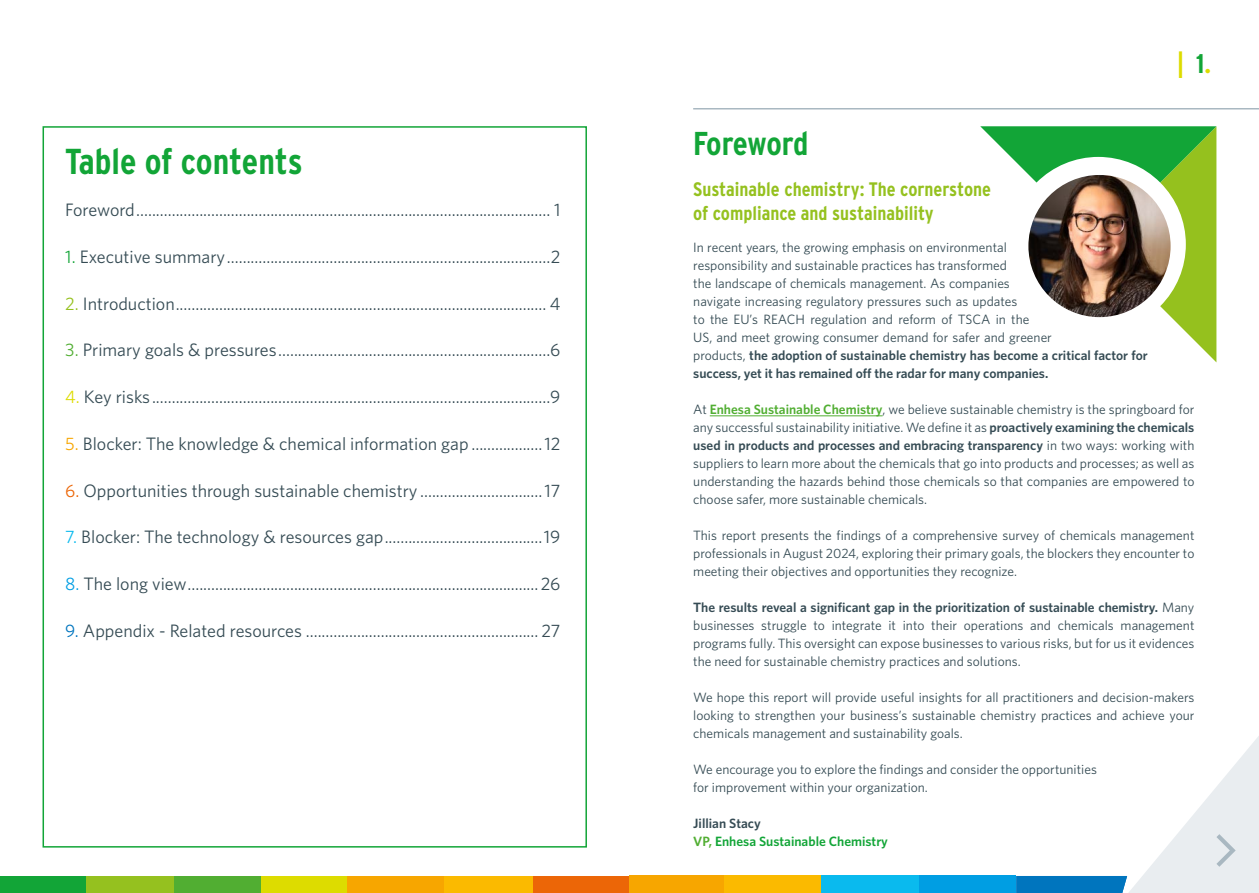
<style>
.page{position:relative;width:1259px;height:893px;background:#fff}
.page>*{position:absolute;margin:0;border:0;box-sizing:border-box;transform-origin:0 0}
.t1{font:700 36px "Interstate Condensed";color:#12a537}
.t2{font:700 33px "Interstate Condensed";letter-spacing:-.015em;color:#12a537}
.t3{font:700 27px "Interstate Condensed";color:#dddc00}
.t4{font:700 19.5px/24px "Interstate Condensed";color:#95c11f}
.t5{font:18px "Whitney";color:#354b54}
.t6{font:13.5px/18px "Whitney";color:#354b54;text-align:justify}
.t7{font:600 13.5px/18px "Whitney";color:#12a537}
.s1{color:#12a537}
.s2{color:#95c11e}
.s3{color:#51ae32}
.s4{color:#dddc00}
.s5{color:#f7a600}
.s6{color:#ec6607}
.s7{color:#0abaee}
.s8{color:#009ee3}
.s9{color:#0075be}
.s10{font-weight:600}
.s11{font-weight:600;color:#51ae32}
.s12{color:#354b54}
</style>
<div class="page">
<div style="left:0;top:876px;width:87px;height:17px;background:#12a537"></div>
<div style="left:442px;top:876px;width:92px;height:17px;background:#fbba00"></div>
<div style="left:174px;top:876px;width:87px;height:17px;background:#51ae32"></div>
<div style="left:533px;top:876px;width:96px;height:17px;background:#ec6607"></div>
<div style="left:87px;top:876px;width:87px;height:17px;background:#95c11f"></div>
<div style="left:261px;top:876px;width:87px;height:17px;background:#dddc00"></div>
<div style="left:348px;top:876px;width:96px;height:17px;background:#f7a600"></div>
<hr style="left:693px;top:108px;width:566px;height:2px;background:#a9b8c1">
<hr style="left:710px;top:416px;width:172px;height:1px;background:#51ae32">
<div style="left:918px;top:876px;width:98px;height:17px;background:#009ee3"></div>
<svg style="left:1016px;top:736px;width:243px;height:157px"></svg>
<div style="left:723px;top:876px;width:98px;height:17px;background:#fbba00"></div>
<div style="left:629px;top:876px;width:95px;height:17px;background:#f7a600"></div>
<div style="left:821px;top:876px;width:98px;height:17px;background:#0abaee"></div>
<svg style="left:980px;top:126px;width:236px;height:236px"></svg>
<img style="left:1028px;top:175px;width:142px;height:142px;border-radius:71px">
<h1 class="t1" style="left:65px;top:141px;width:239px">Table of contents</h1>
<h3 class="t5" style="left:65px;top:199px;width:496px">Foreword......................................................................................................... 1</h3>
<h3 class="t5" style="left:65px;top:246px;width:497px"><span class="s1">1.</span> Executive summary..................................................................................2</h3>
<h3 class="t5" style="left:65px;top:293px;width:496px"><span class="s2">2.</span> Introduction.............................................................................................. 4</h3>
<h3 class="t5" style="left:65px;top:339px;width:496px"><span class="s3">3.</span> Primary goals &amp; pressures.....................................................................6</h3>
<h3 class="t5" style="left:65px;top:386px;width:496px"><span class="s4">4.</span> Key risks.....................................................................................................9</h3>
<h3 class="t5" style="left:65px;top:433px;width:497px"><span class="s5">5.</span> Blocker: The knowledge &amp; chemical information gap ..................12</h3>
<h3 class="t5" style="left:65px;top:480px;width:497px"><span class="s6">6.</span> Opportunities through sustainable chemistry ...............................17</h3>
<h3 class="t5" style="left:65px;top:526px;width:497px"><span class="s7">7.</span> Blocker: The technology &amp; resources gap........................................19</h3>
<h3 class="t5" style="left:65px;top:573px;width:497px"><span class="s8">8.</span> The long view.........................................................................................26</h3>
<h3 class="t5" style="left:65px;top:620px;width:497px"><span class="s9">9.</span> Appendix - Related resources ........................................................... 27</h3>
<h3 class="t3" style="left:1177px;top:49px;width:35px">| <span class="s1">1</span>.</h3>
<h2 class="t2" style="left:693px;top:125px;width:117px">Foreword</h2>
<h3 class="t4" style="left:693px;top:177px;width:299px">Sustainable chemistry: The cornerstone of compliance and sustainability</h3>
<p class="t6" style="left:693px;top:238px;width:456px;text-align:left">In recent years, the growing emphasis on environmental<br>responsibility and sustainable practices has transformed<br>the landscape of chemicals management. As companies<br>navigate increasing regulatory pressures such as updates<br>to the EU’s REACH regulation and reform of TSCA in the<br>US, and meet growing consumer demand for safer and greener<br>products, <span class="s10">the adoption of sustainable chemistry has become a critical factor for success, yet it has remained off the radar for many companies.</span></p>
<p class="t6" style="left:693px;top:400px;width:503px">At <span class="s11">Enhesa Sustainable Chemistry</span>, we believe sustainable chemistry is the springboard for any successful sustainability initiative. We define it as <span class="s10">proactively examining the chemicals used in products and processes and embracing transparency</span> in two ways: working with suppliers to learn more about the chemicals that go into products and processes; as well as understanding the hazards behind those chemicals so that companies are empowered to choose safer, more sustainable chemicals.</p>
<p class="t6" style="left:693px;top:526px;width:503px">This report presents the findings of a comprehensive survey of chemicals management professionals in August 2024, exploring their primary goals, the blockers they encounter to meeting their objectives and opportunities they recognize.</p>
<p class="t6" style="left:693px;top:598px;width:502px"><span class="s10">The results reveal a significant gap in the prioritization of sustainable chemistry.</span> Many businesses struggle to integrate it into their operations and chemicals management programs fully. This oversight can expose businesses to various risks, but for us it evidences the need for sustainable chemistry practices and solutions.</p>
<p class="t6" style="left:693px;top:688px;width:503px">We hope this report will provide useful insights for all practitioners and decision-makers looking to strengthen your business’s sustainable chemistry practices and achieve your chemicals management and sustainability goals.</p>
<p class="t6" style="left:693px;top:760px;width:405px">We encourage you to explore the findings and consider the opportunities for improvement within your organization.</p>
<p class="t7" style="left:693px;top:814px;width:196px"><span class="s12">Jillian Stacy<br></span><span class="s3">VP,</span> Enhesa Sustainable Chemistry</p>
</div>
